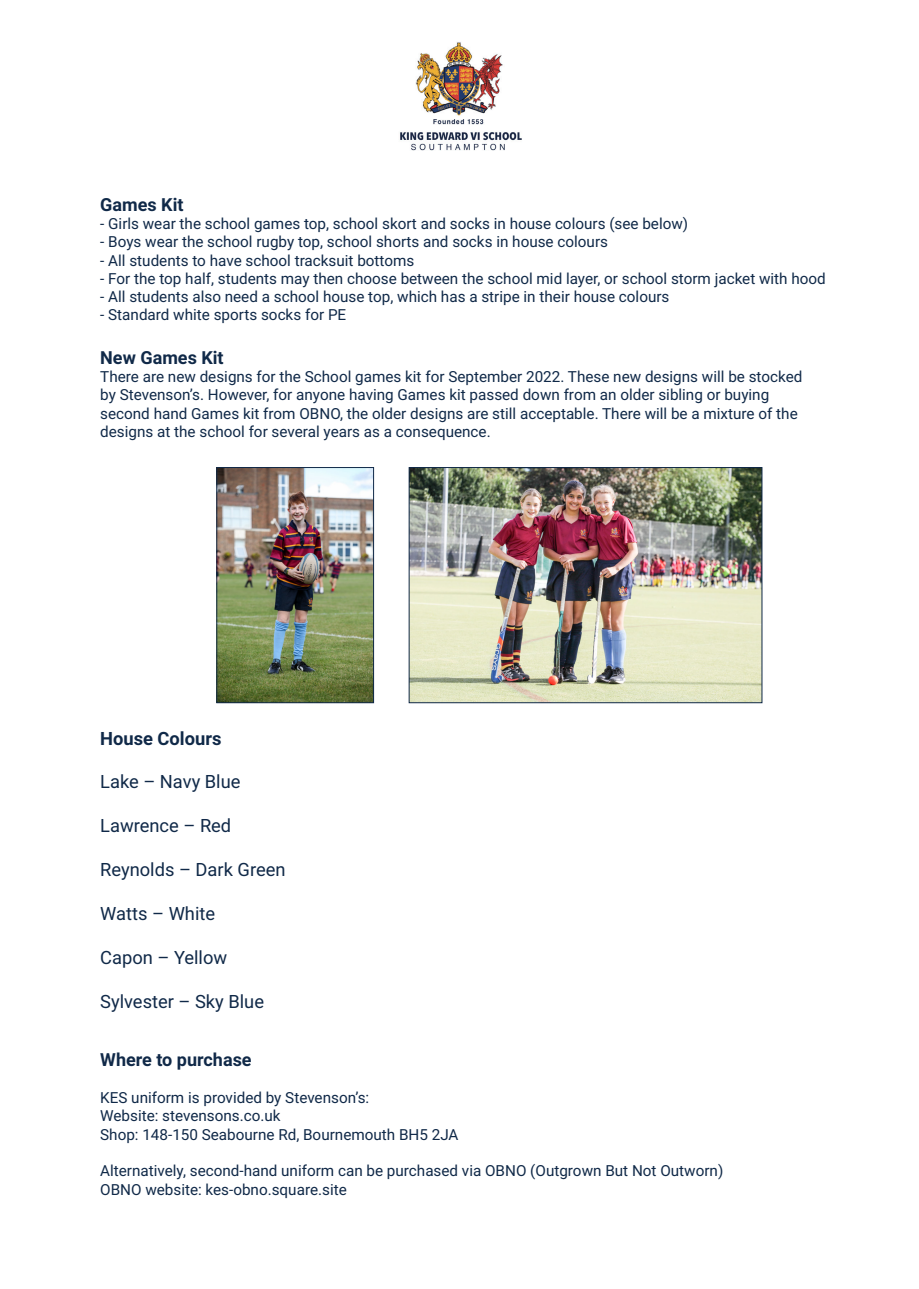
<style>
.page{position:relative;width:919px;height:1289px;background:#fff}
.page>*{position:absolute;margin:0;border:0;box-sizing:border-box;transform-origin:0 0}
.t1{font:18.3px "Roboto";color:#102948}
.t2{font:700 18.3px "Roboto";color:#102948}
.t3{font:700 18px "Roboto";color:#102948}
.t4{font:15.3px/18.3px "Roboto";color:#102948}
</style>
<div class="page">
<img style="left:411px;top:469px;width:349px;height:232px">
<img style="left:218px;top:469px;width:154px;height:232px">
<div style="left:216px;top:467px;width:158px;height:236px;border:1px solid #102948"></div>
<div style="left:409px;top:467px;width:353px;height:236px;border:1px solid #102948"></div>
<img style="left:400px;top:42px;width:122px;height:109px">
<p class="t3" style="left:100px;top:191px;width:85px">Games Kit</p>
<p class="t4" style="left:100px;top:214px;width:589px">- Girls wear the school games top, school skort and socks in house colours (see below)</p>
<p class="t4" style="left:100px;top:232px;width:509px">- Boys wear the school rugby top, school shorts and socks in house colours</p>
<p class="t4" style="left:100px;top:250px;width:315px">- All students to have school tracksuit bottoms</p>
<p class="t4" style="left:100px;top:269px;width:727px">- For the top half, students may then choose between the school mid layer, or school storm jacket with hood</p>
<p class="t4" style="left:100px;top:287px;width:570px">- All students also need a school house top, which has a stripe in their house colours</p>
<p class="t4" style="left:100px;top:305px;width:247px">- Standard white sports socks for PE</p>
<p class="t3" style="left:100px;top:344px;width:125px">New Games Kit</p>
<p class="t4" style="left:100px;top:367px;width:703px">There are new designs for the School games kit for September 2022. These new designs will be stocked by Stevenson’s. However, for anyone having Games kit passed down from an older sibling or buying second hand Games kit from OBNO, the older designs are still acceptable. There will be a mixture of the designs at the school for several years as a consequence.</p>
<p class="t2" style="left:100px;top:725px;width:123px">House Colours</p>
<p class="t1" style="left:100px;top:769px;width:142px">Lake – Navy Blue</p>
<p class="t1" style="left:100px;top:813px;width:132px">Lawrence – Red</p>
<p class="t1" style="left:100px;top:857px;width:187px">Reynolds – Dark Green</p>
<p class="t1" style="left:100px;top:901px;width:116px">Watts – White</p>
<p class="t1" style="left:100px;top:944px;width:128px">Capon – Yellow</p>
<p class="t1" style="left:100px;top:988px;width:165px">Sylvester – Sky Blue</p>
<p class="t3" style="left:100px;top:1047px;width:153px">Where to purchase</p>
<p class="t4" style="left:100px;top:1087px;width:360px">KES uniform is provided by Stevenson’s:<br>Website: stevensons.co.uk<br>Shop: 148-150 Seabourne Rd, Bournemouth BH5 2JA</p>
<p class="t4" style="left:100px;top:1161px;width:624px">Alternatively, second-hand uniform can be purchased via OBNO (Outgrown But Not Outworn)<br>OBNO website: kes-obno.square.site</p>
</div>
